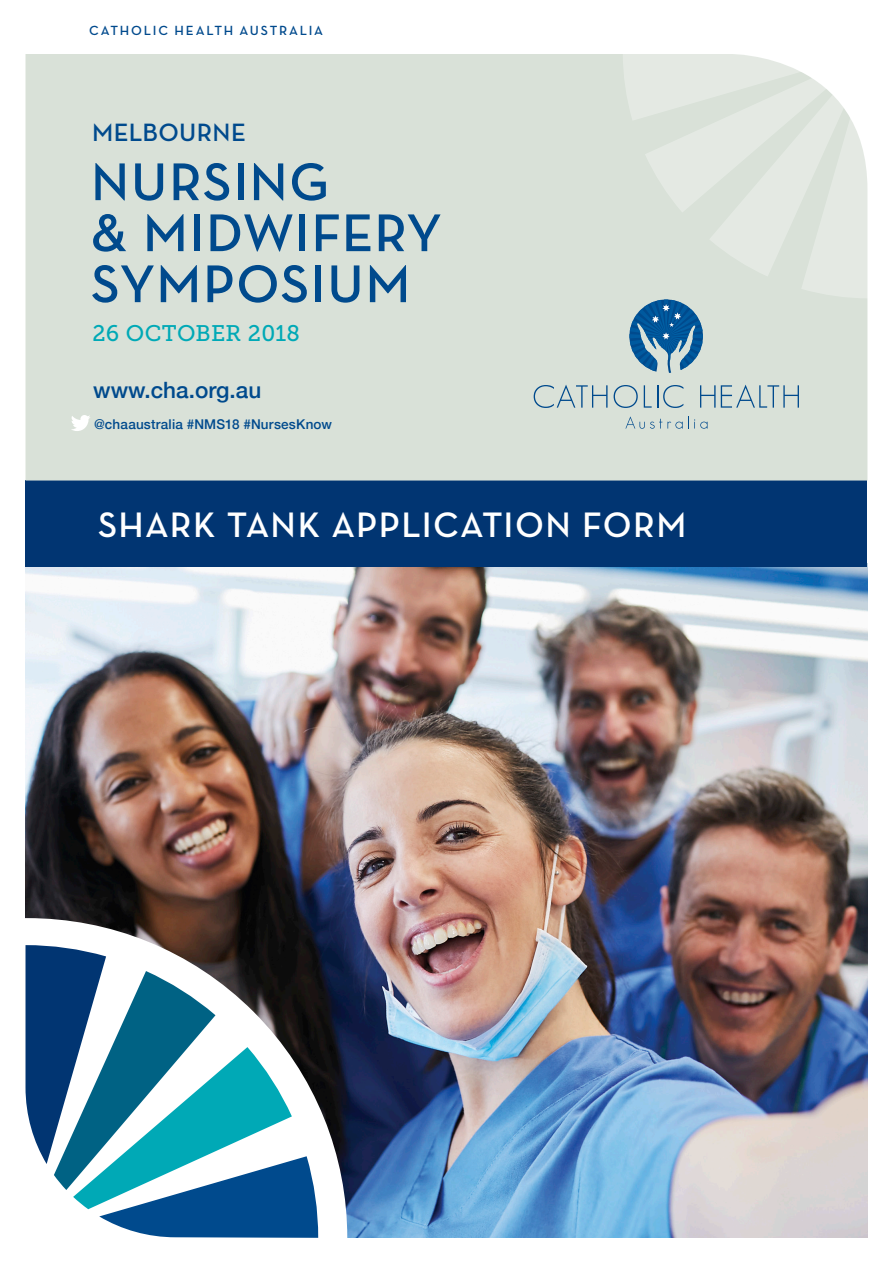
<style>
.page{position:relative;width:893px;height:1263px;background:#fff}
.page>*{position:absolute;margin:0;border:0;box-sizing:border-box;transform-origin:0 0}
.t1{font:600 54px/51px "Neutra Text";letter-spacing:.025em;color:#004a8d}
.t2{font:600 36px "Neutra Text";letter-spacing:.035em;color:#fff}
.t3{font:600 25.5px "Neutra Text";letter-spacing:.015em;color:#004a8d}
.t4{font:500 22.5px "Helvetica Neue";color:#004a8d}
.t5{font:22.5px "Museo Slab 500";letter-spacing:.015em;color:#00a9b6}
.t6{font:500 13.5px "Helvetica Neue";letter-spacing:.015em;color:#004a8d}
.t7{font:600 13.5px "Neutra Text";letter-spacing:.125em;color:#004a8d}
</style>
<div class="page">
<img style="left:26px;top:567px;width:841px;height:670px">
<div style="left:26px;top:480px;width:841px;height:87px;background:#013572"></div>
<div style="left:26px;top:54px;width:841px;height:426px;background:#d9e1d8"></div>
<svg style="left:71px;top:415px;width:20px;height:16px"></svg>
<svg style="left:534px;top:385px;width:73px;height:23px;background:#b9cacc"></svg>
<svg style="left:614px;top:385px;width:24px;height:23px"></svg>
<svg style="left:644px;top:385px;width:39px;height:23px"></svg>
<svg style="left:700px;top:385px;width:99px;height:23px;background:#b5c8cb"></svg>
<svg style="left:625px;top:416px;width:82px;height:13px"></svg>
<svg style="left:623px;top:54px;width:245px;height:319px;background:#d6dfdb"></svg>
<svg style="left:25px;top:914px;width:326px;height:324px"></svg>
<svg style="left:26px;top:945px;width:292px;height:293px"></svg>
<p class="t7" style="left:89px;top:22px;width:235px">CATHOLIC HEALTH AUSTRALIA</p>
<p class="t3" style="left:92px;top:117px;width:156px">MELBOURNE</p>
<p class="t1" style="left:91px;top:155px;width:353px">NURSING<br>&amp; MIDWIFERY<br>SYMPOSIUM</p>
<p class="t5" style="left:92px;top:321px;width:209px">26 OCTOBER 2018</p>
<p class="t4" style="left:93px;top:372px;width:170px">www.cha.org.au</p>
<p class="t6" style="left:94px;top:413px;width:239px">@chaaustralia #NMS18 #NursesKnow</p>
<p class="t2" style="left:98px;top:503px;width:590px">SHARK TANK APPLICATION FORM</p>
</div>
